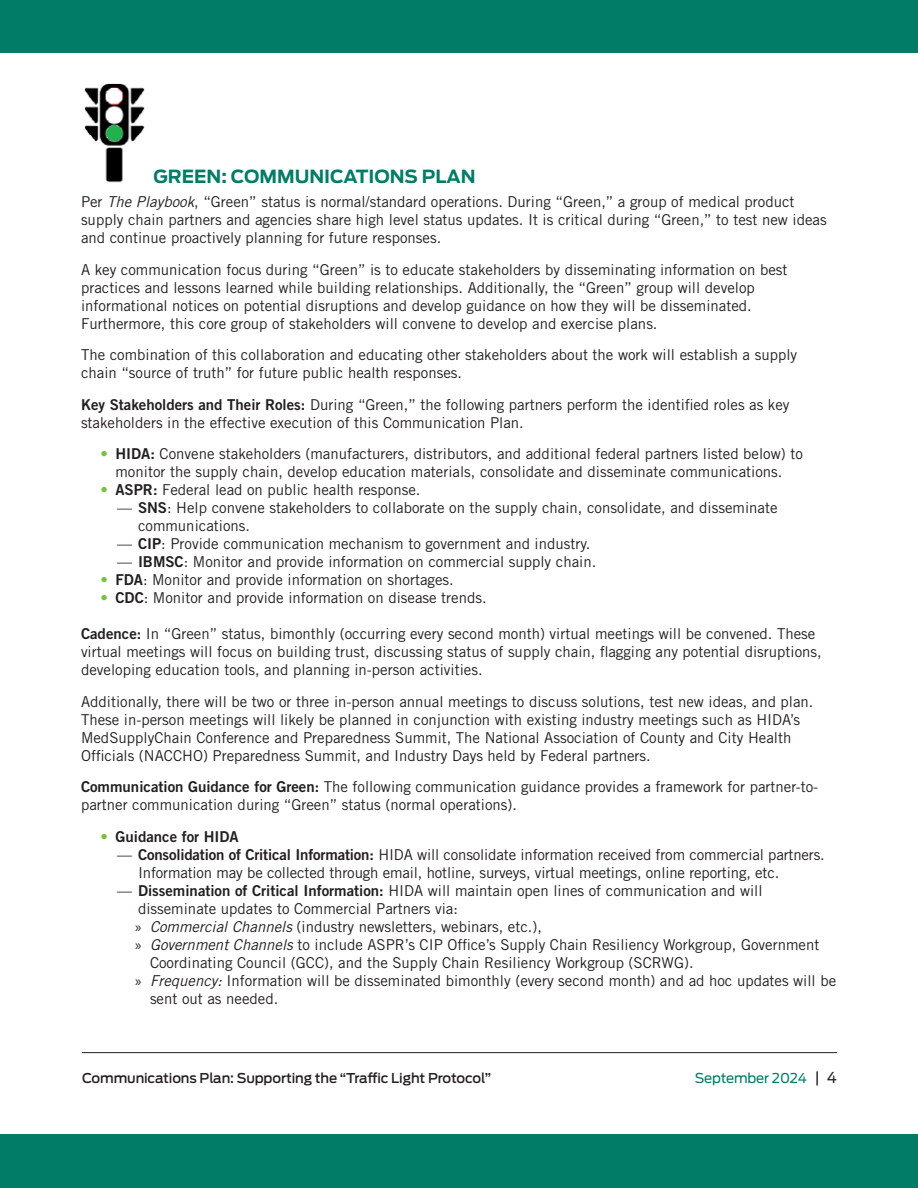
<style>
.page{position:relative;width:918px;height:1188px;background:#fff}
.page>*{position:absolute;margin:0;border:0;box-sizing:border-box;transform-origin:0 0}
.t1{font:700 18px "Antenna";color:#007c67}
.t2{font:15px/18px "Trade Gothic LT Std";color:#241f1f}
.t3{font:15px "Trade Gothic LT Std Bd 2";color:#241f1f}
.t4{font:500 13.5px "Antenna";letter-spacing:-.01em;color:#241f1f}
.t5{font:13.5px "Antenna";letter-spacing:-.01em;color:#007c67}
.s1{font-style:italic}
.s2{font-family:"Trade Gothic LT Std Bd 2"}
.s3{color:#7ac143}
.s4{font-family:"Trade Gothic LT Std";color:#7ac143}
.s5{font-family:"Myriad Pro"}
.s6{font-size:15px;color:#241f1f}
</style>
<div class="page">
<hr style="left:82px;top:1052px;width:755px;height:1px;background:#241f1f">
<div style="left:0;top:0;width:918px;height:52px;background:#007c67"></div>
<div style="left:0;top:1135px;width:918px;height:53px;background:#007c67"></div>
<img style="left:84px;top:83px;width:61px;height:100px">
<p class="t1" style="left:154px;top:164px;width:324px">GREEN: COMMUNICATIONS PLAN</p>
<p class="t2" style="left:81px;top:193px;width:747px">Per <span class="s1">The Playbook</span>, “Green” status is normal/standard operations. During “Green,” a group of medical product supply chain partners and agencies share high level status updates. It is critical during “Green,” to test new ideas and continue proactively planning for future responses.</p>
<p class="t2" style="left:81px;top:260px;width:708px">A key communication focus during “Green” is to educate stakeholders by disseminating information on best practices and lessons learned while building relationships. Additionally, the “Green” group will develop informational notices on potential disruptions and develop guidance on how they will be disseminated.<br>Furthermore, this core group of stakeholders will convene to develop and exercise plans.</p>
<p class="t2" style="left:81px;top:346px;width:718px">The combination of this collaboration and educating other stakeholders about the work will establish a supply chain “source of truth” for future public health responses.</p>
<p class="t2" style="left:81px;top:395px;width:710px"><span class="s2">Key Stakeholders and Their Roles:</span> During “Green,” the following partners perform the identified roles as key stakeholders in the effective execution of this Communication Plan.</p>
<p class="t2" style="left:100px;top:445px;width:704px;text-align:center"><span class="s3">•</span> <span class="s2">HIDA:</span> Convene stakeholders (manufacturers, distributors, and additional federal partners listed below) to monitor the supply chain, develop education materials, consolidate and disseminate communications.</p>
<p class="t2" style="left:100px;top:481px;width:321px"><span class="s3">•</span> <span class="s2">ASPR:</span> Federal lead on public health response.</p>
<p class="t2" style="left:138px;top:499px;width:641px;text-indent:-21px">— <span class="s2">SNS</span>: Help convene stakeholders to collaborate on the supply chain, consolidate, and disseminate communications.</p>
<p class="t2" style="left:117px;top:535px;width:475px">— <span class="s2">CIP</span>: Provide communication mechanism to government and industry.</p>
<p class="t2" style="left:117px;top:553px;width:481px">— <span class="s2">IBMSC</span>: Monitor and provide information on commercial supply chain.</p>
<p class="t2" style="left:100px;top:571px;width:355px"><span class="s3">•</span> <span class="s2">FDA</span>: Monitor and provide information on shortages.</p>
<p class="t2" style="left:100px;top:589px;width:388px"><span class="s3">•</span> <span class="s2">CDC</span>: Monitor and provide information on disease trends.</p>
<p class="t2" style="left:81px;top:625px;width:742px"><span class="s2">Cadence:</span> In “Green” status, bimonthly (occurring every second month) virtual meetings will be convened. These virtual meetings will focus on building trust, discussing status of supply chain, flagging any potential disruptions, developing education tools, and planning in-person activities.</p>
<p class="t2" style="left:81px;top:692px;width:734px">Additionally, there will be two or three in-person annual meetings to discuss solutions, test new ideas, and plan.<br>These in-person meetings will likely be planned in conjunction with existing industry meetings such as HIDA’s MedSupplyChain Conference and Preparedness Summit, The National Association of County and City Health Officials (NACCHO) Preparedness Summit, and Industry Days held by Federal partners.</p>
<p class="t2" style="left:81px;top:778px;width:739px"><span class="s2">Communication Guidance for Green:</span> The following communication guidance provides a framework for partner-to&shy;partner communication during “Green” status (normal operations).</p>
<p class="t3" style="left:100px;top:827px;width:140px"><span class="s4">•</span> Guidance for HIDA</p>
<p class="t2" style="left:138px;top:845px;width:688px;text-indent:-21px">— <span class="s2">Consolidation of Critical Information:</span> HIDA will consolidate information received from commercial partners.<br>Information may be collected through email, hotline, surveys, virtual meetings, online reporting, etc.</p>
<p class="t2" style="left:117px;top:881px;width:647px">— <span class="s2">Dissemination of Critical Information:</span> HIDA will maintain open lines of communication and will</p>
<p class="t2" style="left:138px;top:899px;width:321px">disseminate updates to Commercial Partners via:</p>
<p class="t2" style="left:135px;top:917px;width:408px"><span class="s5">»</span> <span class="s1">Commercial Channels</span> (industry newsletters, webinars, etc.),</p>
<p class="t2" style="left:135px;top:935px;width:686px"><span class="s5">»</span> <span class="s1">Government Channels</span> to include ASPR’s CIP Office’s Supply Chain Resiliency Workgroup, Government</p>
<p class="t2" style="left:150px;top:953px;width:545px">Coordinating Council (GCC), and the Supply Chain Resiliency Workgroup (SCRWG).</p>
<p class="t2" style="left:135px;top:971px;width:703px"><span class="s5">»</span> <span class="s1">Frequency:</span> Information will be disseminated bimonthly (every second month) and ad hoc updates will be</p>
<p class="t2" style="left:150px;top:989px;width:130px">sent out as needed.</p>
<p class="t4" style="left:82px;top:1069px;width:411px">Communications Plan: Supporting the “Traffic Light Protocol”</p>
<p class="t5" style="left:695px;top:1069px;width:144px">September 2024 <span class="s6">| 4</span></p>
</div>
